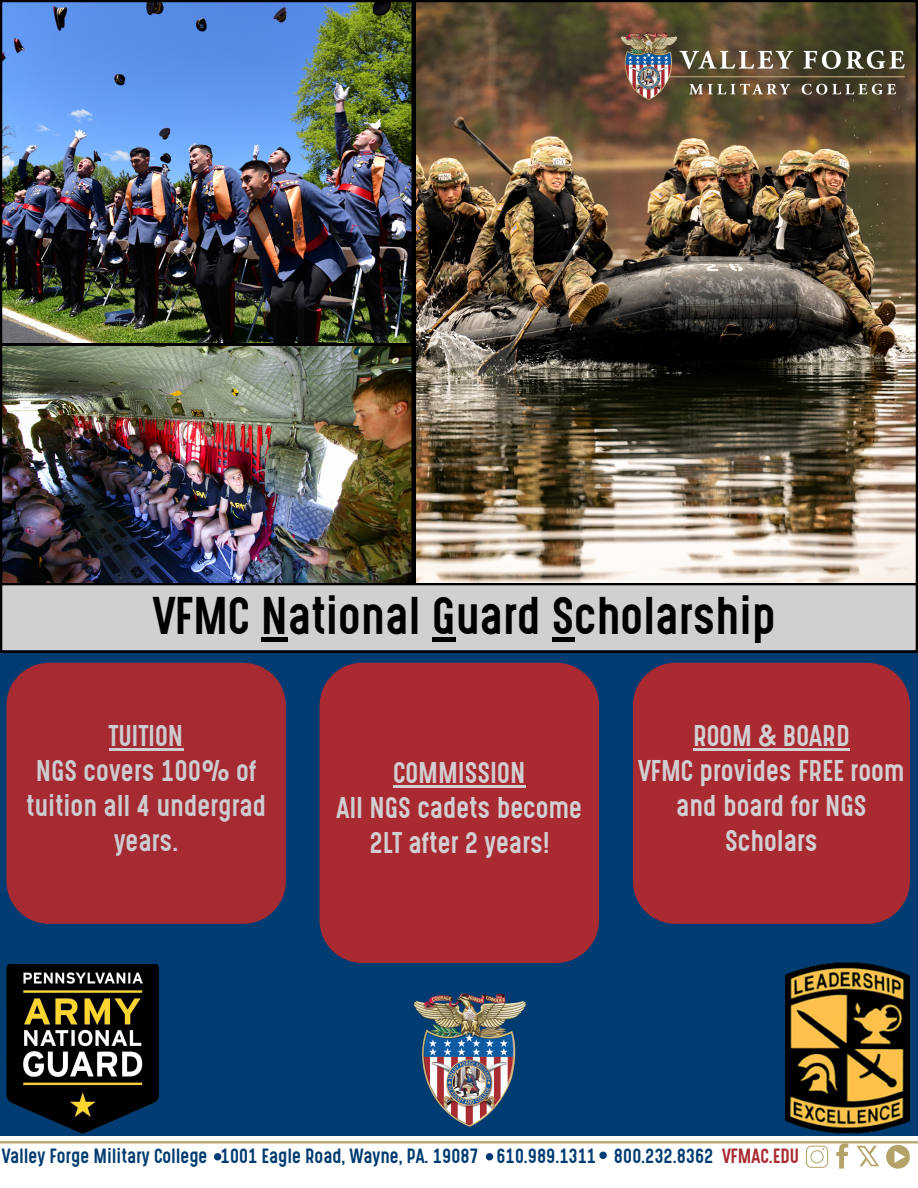
<style>
.page{position:relative;width:918px;height:1188px;background:#fff}
.page>*{position:absolute;margin:0;border:0;box-sizing:border-box;transform-origin:0 0}
.t1{font:45px "Gotcha Gothic";color:#000}
.t2{font:25.5px/34.8px "Gotcha Gothic";color:#d1cfd2;text-align:center}
.t3{font:17.55px "Gotcha Gothic";color:#003c71}
.s1{color:#a92a31}
</style>
<div class="page">
<div style="left:0;top:649px;width:918px;height:487px;background:#003c71"></div>
<div style="left:6px;top:663px;width:280px;height:261px;background:#a52a32"></div>
<hr style="left:109px;top:748px;width:74px;height:2px;background:#d1cfd2">
<div style="left:320px;top:663px;width:279px;height:300px;background:#a92a31"></div>
<hr style="left:393px;top:785px;width:132px;height:3px;background:#d1cfd2">
<div style="left:633px;top:663px;width:277px;height:261px;background:#a92a31"></div>
<hr style="left:693px;top:748px;width:157px;height:2px;background:#d1cfd2">
<img style="left:786px;top:962px;width:123px;height:172px">
<hr style="left:0;top:1141px;width:918px;height:2px;background:#b3a369">
<svg style="left:485px;top:1153px;width:9px;height:8px"></svg>
<svg style="left:599px;top:1151px;width:8px;height:8px"></svg>
<svg style="left:214px;top:1153px;width:8px;height:8px"></svg>
<svg style="left:806px;top:1146px;width:22px;height:22px"></svg>
<svg style="left:836px;top:1143px;width:12px;height:25px"></svg>
<svg style="left:856px;top:1146px;width:23px;height:20px"></svg>
<svg style="left:886px;top:1145px;width:24px;height:23px"></svg>
<img style="left:409px;top:993px;width:122px;height:149px">
<img style="left:6px;top:964px;width:152px;height:170px">
<img style="left:414px;top:0;width:504px;height:583px">
<img style="left:0;top:0;width:414px;height:344px">
<img style="left:0;top:344px;width:414px;height:239px">
<svg style="left:0;top:583px;width:918px;height:69px;background:#c3c1c4"></svg>
<img style="left:605px;top:22px;width:313px;height:91px">
<hr style="left:261px;top:638px;width:27px;height:4px;background:#000">
<hr style="left:432px;top:638px;width:23px;height:4px;background:#000">
<hr style="left:552px;top:638px;width:22px;height:4px;background:#000">
<p class="t1" style="left:153px;top:607px;width:624px">VFMC National Guard Scholarship</p>
<p class="t2" style="left:26px;top:722px;width:241px">TUITION<br>NGS covers 100% of tuition all 4 undergrad years.</p>
<p class="t2" style="left:337px;top:759px;width:247px">COMMISSION<br>All NGS cadets become<br>2LT after 2 years!</p>
<p class="t2" style="left:638px;top:722px;width:268px">ROOM &amp; BOARD<br>VFMC provides FREE room and board for NGS<br>Scholars</p>
<p class="t3" style="left:2px;top:1152px;width:799px">Valley Forge Military College 1001 Eagle Road, Wayne, PA. 19087 610.989.1311 800.232.8362 <span class="s1">VFMAC.EDU</span></p>
</div>
